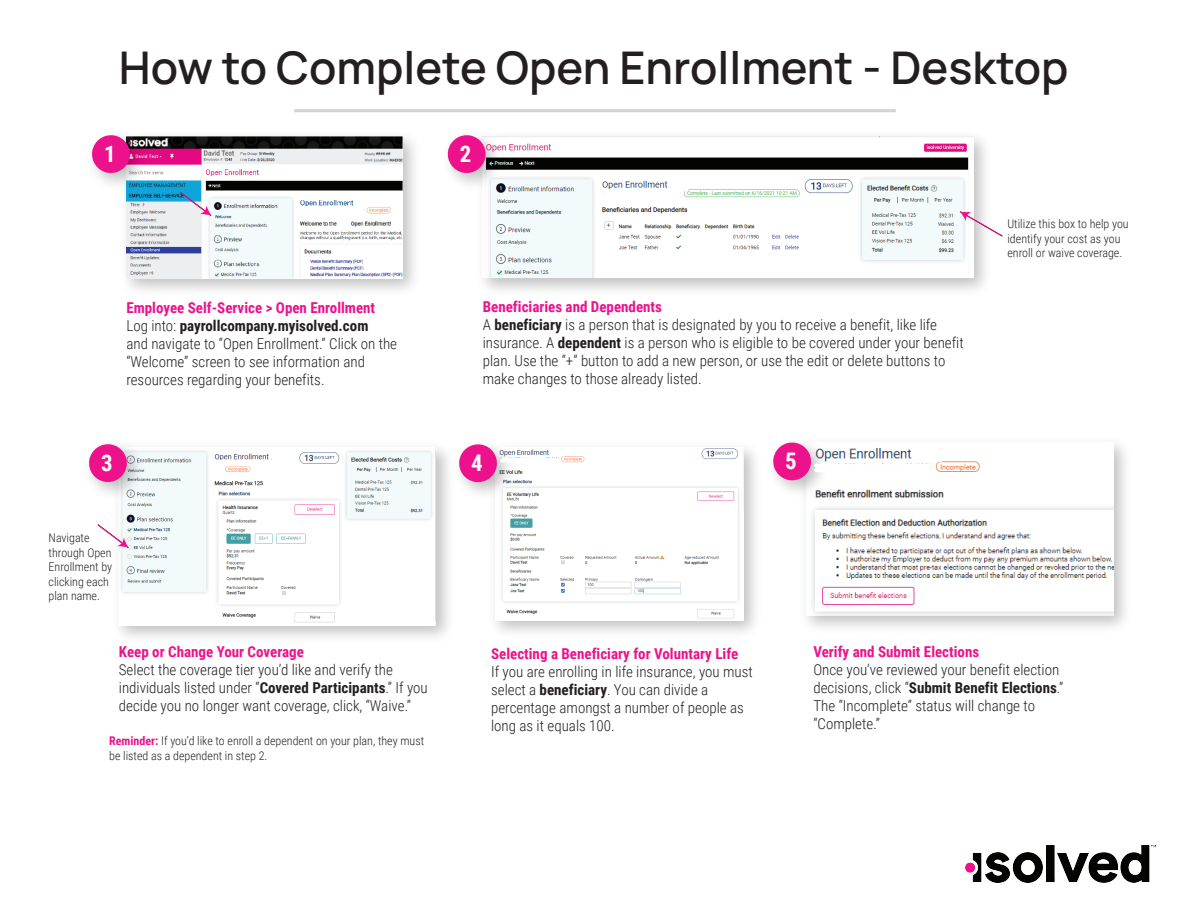
<style>
.page{position:relative;width:1188px;height:918px;background:#fff}
.page>*{position:absolute;margin:0;border:0;box-sizing:border-box;transform-origin:0 0}
.t1{font:600 45px "Manrope";color:#231f20}
.t2{font:700 22.8px "Roboto Condensed";color:#fff}
.t3{font:300 15px/18px "Roboto Condensed";color:#231f20}
.t4{font:700 15px "Roboto Condensed";color:#ed118c}
.t5{font:300 12px/14.4px "Roboto Condensed";color:#231f20}
.s1{font-weight:700;color:#ed118c}
.s2{font-weight:700}
</style>
<div class="page">
<img style="left:965px;top:845px;width:191px;height:38px">
<hr style="left:294px;top:109px;width:602px;height:3px;background:#d1d2d4">
<img style="left:127px;top:136px;width:288px;height:155px">
<img style="left:126px;top:137px;width:276px;height:142px">
<img style="left:485px;top:136px;width:488px;height:142px">
<svg style="left:179px;top:191px;width:32px;height:25px"></svg>
<svg style="left:960px;top:212px;width:43px;height:26px"></svg>
<img style="left:120px;top:447px;width:316px;height:178px">
<svg style="left:97px;top:523px;width:31px;height:25px"></svg>
<img style="left:500px;top:448px;width:244px;height:171px">
<img style="left:810px;top:447px;width:304px;height:168px">
<img style="left:97px;top:136px;width:57px;height:61px">
<svg style="left:92px;top:135px;width:39px;height:39px;background:#e43f9b"></svg>
<img style="left:453px;top:132px;width:57px;height:65px">
<svg style="left:447px;top:134px;width:40px;height:40px;background:#ea50a6"></svg>
<img style="left:95px;top:441px;width:56px;height:65px">
<svg style="left:89px;top:443px;width:39px;height:41px;background:#ea50a6"></svg>
<img style="left:447px;top:442px;width:74px;height:64px">
<svg style="left:458px;top:443px;width:40px;height:41px"></svg>
<img style="left:780px;top:439px;width:55px;height:66px">
<svg style="left:773px;top:441px;width:40px;height:41px"></svg>
<div style="left:677px;top:177px;width:14px;height:14px;background:#fff;border-radius:50%"></div>
<div style="left:669px;top:176px;width:14px;height:14px;background:#fff;border-radius:50%"></div>
<div style="left:271px;top:449px;width:14px;height:14px;background:#fff;border-radius:50%"></div>
<div style="left:281px;top:451px;width:14px;height:14px;background:#fff;border-radius:50%"></div>
<div style="left:921px;top:445px;width:14px;height:14px;background:#fff;border-radius:50%"></div>
<div style="left:913px;top:446px;width:14px;height:14px;background:#fff;border-radius:50%"></div>
<div style="left:337px;top:218px;width:14px;height:14px;background:#fff;border-radius:50%"></div>
<div style="left:360px;top:194px;width:13px;height:13px;background:#fff;border-radius:50%"></div>
<div style="left:353px;top:195px;width:14px;height:13px;background:#fff;border-radius:50%"></div>
<div style="left:299px;top:206px;width:63px;height:5px;background:#fff"></div>
<hr style="left:300px;top:209px;width:63px;height:4px;background:#fff">
<div style="left:606px;top:189px;width:74px;height:5px;background:#fff"></div>
<div style="left:604px;top:192px;width:75px;height:5px;background:#fff"></div>
<hr style="left:216px;top:460px;width:75px;height:4px;background:#fff">
<hr style="left:215px;top:462px;width:75px;height:4px;background:#fff">
<div style="left:211px;top:462px;width:14px;height:14px;background:#fff;border-radius:50%"></div>
<div style="left:558px;top:447px;width:10px;height:10px;background:#fff;border-radius:50%"></div>
<div style="left:553px;top:447px;width:10px;height:10px;background:#fff;border-radius:50%"></div>
<div style="left:550px;top:448px;width:10px;height:10px;background:#fff;border-radius:50%"></div>
<hr style="left:502px;top:458px;width:56px;height:4px;background:#fff">
<div style="left:816px;top:463px;width:114px;height:5px;background:#fff"></div>
<hr style="left:816px;top:468px;width:114px;height:4px;background:#fff">
<div style="left:932px;top:448px;width:14px;height:14px;background:#fff;border-radius:50%"></div>
<div style="left:927px;top:448px;width:13px;height:13px;background:#fff;border-radius:50%"></div>
<h1 class="t1" style="left:119px;top:36px;width:951px">How to Complete Open Enrollment - Desktop</h1>
<h2 class="t2" style="left:104px;top:138px;width:13px">1</h2>
<h2 class="t2" style="left:460px;top:138px;width:13px">2</h2>
<p class="t3" style="left:126px;top:298px;width:272px"><span class="s1">Employee Self-Service &gt; Open Enrollment </span>Log into: <span class="s2">payrollcompany.myisolved.com<br></span>and navigate to “Open Enrollment.” Click on the “Welcome” screen to see information and resources regarding your benefits.</p>
<p class="t3" style="left:483px;top:297px;width:482px"><span class="s1">Beneficiaries and Dependents<br></span>A <span class="s2">beneficiary</span> is a person that is designated by you to receive a benefit, like life insurance. A <span class="s2">dependent</span> is a person who is eligible to be covered under your benefit plan. Use the “+” button to add a new person, or use the edit or delete buttons to make changes to those already listed.</p>
<h2 class="t2" style="left:101px;top:447px;width:13px">3</h2>
<h2 class="t2" style="left:471px;top:447px;width:13px">4</h2>
<h2 class="t2" style="left:785px;top:445px;width:13px">5</h2>
<p class="t5" style="left:49px;top:531px;width:65px">Navigate through Open<br>Enrollment by clicking each plan name.</p>
<p class="t5" style="left:1007px;top:217px;width:123px">Utilize this box to help you identify your cost as you enroll or waive coverage.</p>
<p class="t4" style="left:119px;top:641px;width:187px">Keep or Change Your Coverage</p>
<p class="t3" style="left:119px;top:660px;width:310px">Select the coverage tier you’d like and verify the individuals listed under “<span class="s2">Covered Participants</span>.” If you decide you no longer want coverage, click, “Waive.”</p>
<p class="t5" style="left:109px;top:734px;width:317px"><span class="s1">Reminder:</span> If you’d like to enroll a dependent on your plan, they must be listed as a dependent in step 2.</p>
<p class="t4" style="left:491px;top:643px;width:249px">Selecting a Beneficiary for Voluntary Life</p>
<p class="t3" style="left:491px;top:662px;width:263px">If you are enrolling in life insurance, you must select a <span class="s2">beneficiary</span>. You can divide a percentage amongst a number of people as long as it equals 100.</p>
<p class="t4" style="left:813px;top:641px;width:167px">Verify and Submit Elections</p>
<p class="t3" style="left:813px;top:660px;width:252px">Once you’ve reviewed your benefit election decisions, click “<span class="s2">Submit Benefit Elections</span>.” The “Incomplete” status will change to “Complete.”</p>
</div>
